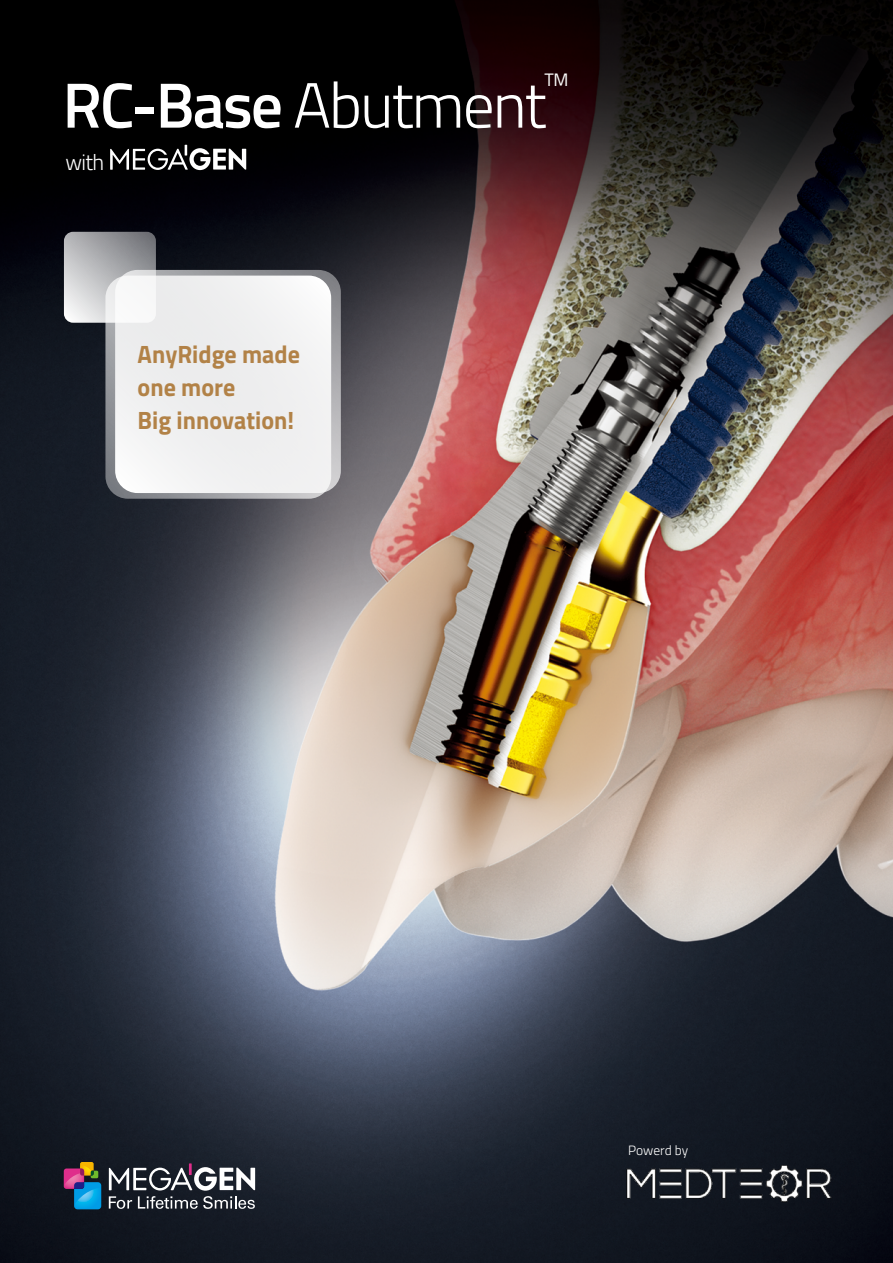
<style>
.page{position:relative;width:893px;height:1263px;background:#fff}
.page>*{position:absolute;margin:0;border:0;box-sizing:border-box;transform-origin:0 0}
.t1{font:300 64.05px "Titillium";letter-spacing:-.03em;color:#fff}
.t2{font:700 25.05px/33px "Titillium";color:#b28247;scale:.96 1}
.t3{font:300 22.2px "Titillium";color:#fff}
.t4{font:18px "Titillium";color:#fff}
.t5{font:300 13.5px "Titillium";color:#fff}
.s1{font-weight:600}
</style>
<div class="page">
<img style="left:0;top:0;width:893px;height:1263px">
<svg style="left:64px;top:1162px;width:37px;height:47px;background:#4c6782"></svg>
<svg style="left:109px;top:1163px;width:146px;height:46px"></svg>
<svg style="left:64px;top:232px;width:92px;height:91px;background:#b3b4b7"></svg>
<svg style="left:115px;top:270px;width:226px;height:223px;background:#a2a2a5"></svg>
<svg style="left:105px;top:276px;width:226px;height:223px"></svg>
<svg style="left:110px;top:145px;width:136px;height:25px"></svg>
<img style="left:612px;top:1165px;width:229px;height:49px">
<p class="t4" style="left:545px;top:67px;width:25px">TM</p>
<h1 class="t1" style="left:63px;top:59px;width:485px"><span class="s1">RC-Base</span> Abutment</h1>
<p class="t3" style="left:65px;top:146px;width:40px">with</p>
<p class="t2" style="left:138px;top:337px;width:171px">AnyRidge made one more<br>Big innovation!</p>
<p class="t5" style="left:628px;top:1140px;width:62px">Powerd by</p>
</div>
